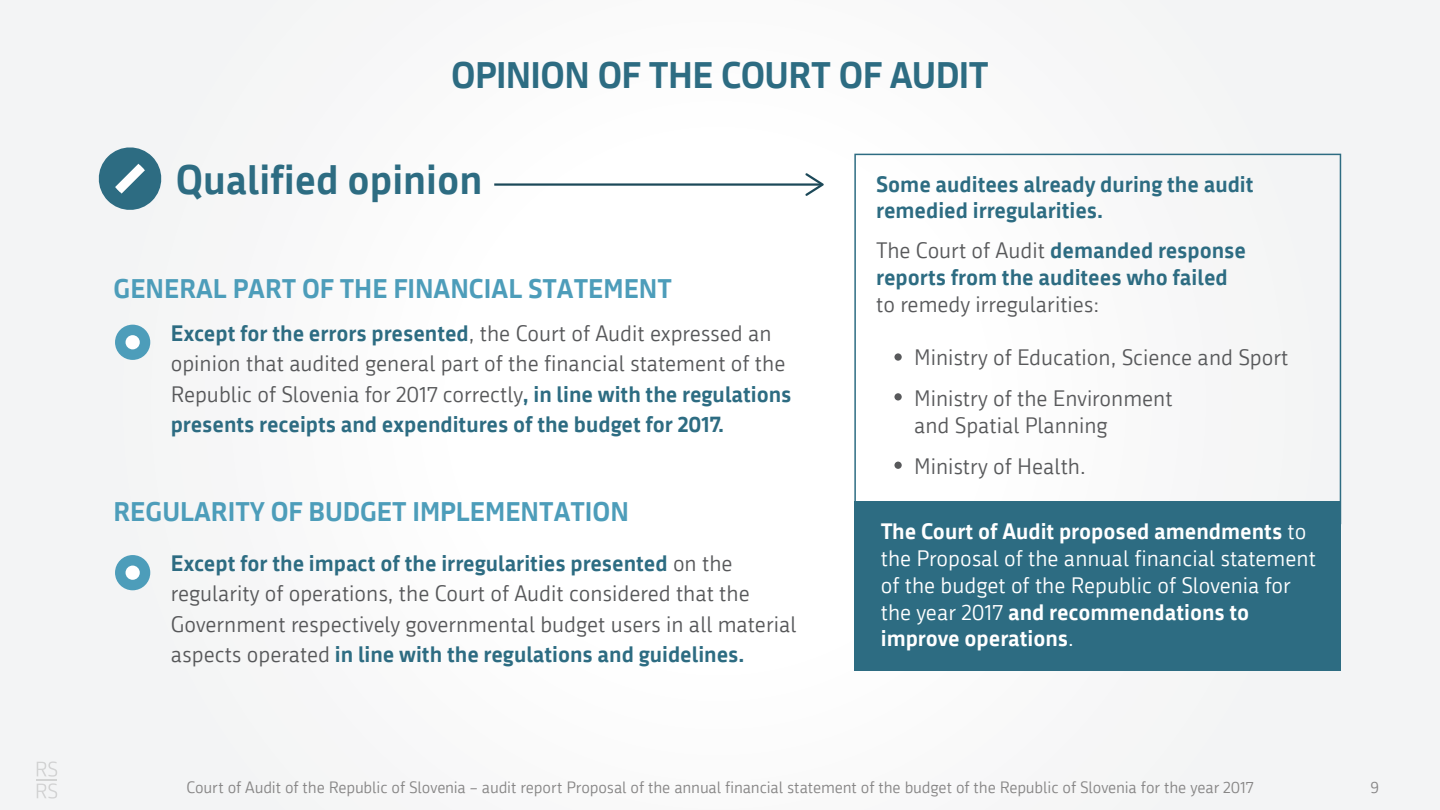
<style>
.page{position:relative;width:1440px;height:810px;background:#f8f8f9}
.page>*{position:absolute;margin:0;border:0;box-sizing:border-box;transform-origin:0 0}
.t1{font:700 40.12px "Republika";color:#2d6c82}
.t2{font:700 36px "Republika";letter-spacing:-.015em;color:#2d6c82}
.t3{font:700 26.25px "Republika";color:#4d9dba}
.t4{font:21.75px/30.6px "Republika";color:#57585a}
.t5{font:21.75px/26.7px "Republika";color:#fff}
.t6{font:700 21.75px/26.7px "Republika";color:#2d6c82}
.t7{font:21.75px/41.4px "Republika";color:#58595b}
.t8{font:15.98px "Republika";letter-spacing:-.01em;color:#878686}
.s1{font-weight:700;color:#2d6c82}
.s2{font-weight:400;color:#58595b}
.s3{font-weight:700}
</style>
<div class="page">
<svg style="left:37px;top:761px;width:20px;height:16px"></svg>
<hr style="left:37px;top:779px;width:20px;height:2px;background:#878686">
<svg style="left:37px;top:783px;width:20px;height:16px"></svg>
<svg style="left:854px;top:154px;width:487px;height:348px"></svg>
<div style="left:854px;top:502px;width:487px;height:169px;background:#2d6c82"></div>
<div style="left:115px;top:325px;width:35px;height:35px;background:#4d9dba;border-radius:50%"></div>
<div style="left:115px;top:555px;width:35px;height:35px;background:#4d9dba;border-radius:50%"></div>
<div style="left:894px;top:353px;width:8px;height:8px;background:#58595b;border-radius:50%"></div>
<div style="left:894px;top:393px;width:8px;height:8px;background:#58595b;border-radius:50%"></div>
<div style="left:894px;top:462px;width:8px;height:7px;background:#58595b;border-radius:50%"></div>
<hr style="left:494px;top:183px;width:327px;height:3px;background:#1c4959">
<svg style="left:805px;top:173px;width:19px;height:23px"></svg>
<div style="left:126px;top:335px;width:14px;height:14px;background:#fff;border-radius:50%"></div>
<div style="left:126px;top:566px;width:14px;height:14px;background:#fff;border-radius:50%"></div>
<svg style="left:98px;top:147px;width:64px;height:63px"></svg>
<h2 class="t2" style="left:451px;top:48px;width:539px">OPINION OF THE COURT OF AUDIT</h2>
<h1 class="t1" style="left:176px;top:150px;width:308px">Qualified opinion</h1>
<p class="t3" style="left:113px;top:269px;width:560px">GENERAL PART OF THE FINANCIAL STATEMENT</p>
<p class="t4" style="left:171px;top:317px;width:622px"><span class="s1">Except for the errors presented</span>, the Court of Audit expressed an opinion that audited general part of the financial statement of the Republic of Slovenia for 2017 correctly<span class="s1">, in line with the regulations presents receipts and expenditures of the budget for 2017.</span></p>
<p class="t3" style="left:113px;top:492px;width:517px">REGULARITY OF BUDGET IMPLEMENTATION</p>
<p class="t4" style="left:171px;top:547px;width:627px"><span class="s1">Except for the impact of the irregularities presented</span> on the regularity of operations, the Court of Audit considered that the Government respectively governmental budget users in all material aspects operated <span class="s1">in line with the regulations and guidelines.</span></p>
<p class="t6" style="left:876px;top:169px;width:379px">Some auditees already during the audit remedied irregularities.</p>
<p class="t6" style="left:876px;top:236px;width:371px"><span class="s2">The Court of Audit</span> demanded response reports from the auditees who failed</p>
<p class="t7" style="left:876px;top:282px;width:225px">to remedy irregularities:</p>
<p class="t7" style="left:914px;top:335px;width:376px">Ministry of Education, Science and Sport<br>Ministry of the Environment</p>
<p class="t7" style="left:914px;top:404px;width:195px">and Spatial Planning<br>Ministry of Health.</p>
<p class="t5" style="left:881px;top:517px;width:437px"><span class="s3">The Court of Audit proposed amendments</span> to the Proposal of the annual financial statement of the budget of the Republic of Slovenia for the year 2017 <span class="s3">and recommendations to improve operations</span>.</p>
<p class="t8" style="left:186px;top:777px;width:1069px">Court of Audit of the Republic of Slovenia – audit report Proposal of the annual financial statement of the budget of the Republic of Slovenia for the year 2017</p>
<p class="t8" style="left:1371px;top:777px;width:10px">9</p>
</div>
